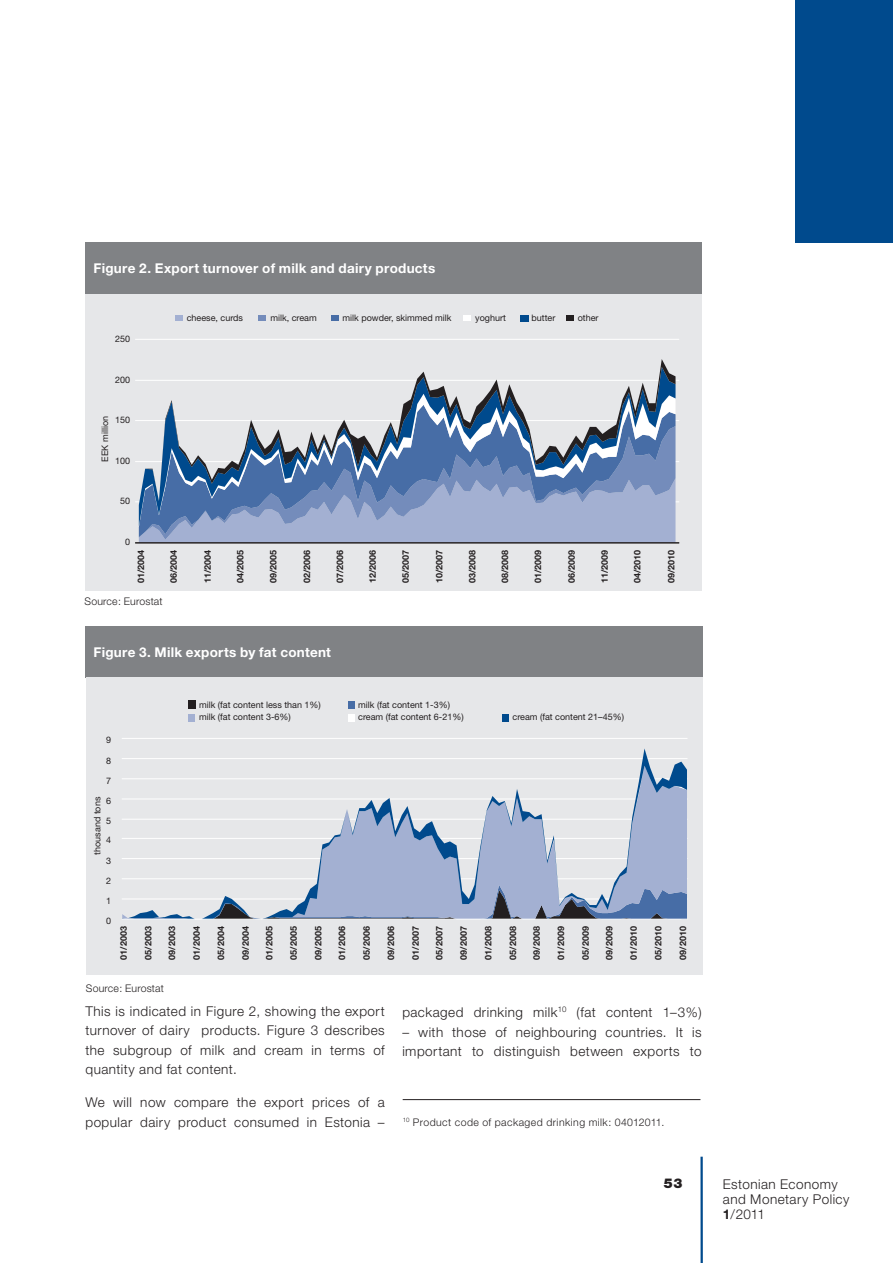
<style>
.page{position:relative;width:893px;height:1263px;background:#fff}
.page>*{position:absolute;margin:0;border:0;box-sizing:border-box;transform-origin:0 0}
.t1{font:300 13.5px/19.2px "Helvetica Neue";letter-spacing:.035em;color:#231f20}
.t2{font:700 13.5px "Helvetica Neue";letter-spacing:.02em;color:#fff}
.t3{font:900 13.5px "Helvetica Neue";color:#231f20}
.t4{font:300 10.5px "Helvetica Neue";letter-spacing:.03em;color:#231f20}
.t5{font:700 9px "Helvetica Neue";color:#231f20}
.t6{font:9px "Helvetica Neue";color:#231f20}
.s1{font-weight:700}
</style>
<div class="page">
<div style="left:795px;top:0;width:98px;height:242px;background:#004a8d"></div>
<hr style="left:700px;top:1157px;width:3px;height:106px;background:#004a8d">
<div style="left:85px;top:626px;width:617px;height:51px;background:#808285"></div>
<div style="left:86px;top:677px;width:616px;height:298px;background:#e6e7e9"></div>
<hr style="left:122px;top:738px;width:565px;height:1px;background:#fff">
<svg style="left:122px;top:748px;width:565px;height:171px"></svg>
<hr style="left:122px;top:919px;width:565px;height:1px;background:#fff">
<div style="left:189px;top:701px;width:7px;height:8px;background:#231f20"></div>
<div style="left:348px;top:701px;width:6px;height:7px;background:#476da6"></div>
<div style="left:189px;top:714px;width:6px;height:7px;background:#a3b0d2"></div>
<div style="left:348px;top:714px;width:6px;height:7px;background:#fff"></div>
<div style="left:502px;top:714px;width:7px;height:7px;background:#004a8d"></div>
<div style="left:85px;top:294px;width:617px;height:297px;background:#e6e7e9"></div>
<hr style="left:136px;top:501px;width:543px;height:1px;background:#fff">
<hr style="left:136px;top:461px;width:543px;height:1px;background:#fff">
<hr style="left:136px;top:420px;width:543px;height:1px;background:#fff">
<hr style="left:136px;top:380px;width:543px;height:1px;background:#fff">
<hr style="left:136px;top:339px;width:543px;height:1px;background:#fff">
<svg style="left:139px;top:540px;width:536px;height:2px"></svg>
<hr style="left:139px;top:537px;width:536px;height:3px;background:#a3b0d2">
<div style="left:139px;top:527px;width:536px;height:10px;background:#a3b0d2"></div>
<svg style="left:139px;top:505px;width:536px;height:21px;background:#90a2c9"></svg>
<svg style="left:139px;top:359px;width:536px;height:146px"></svg>
<svg style="left:175px;top:315px;width:7px;height:5px"></svg>
<svg style="left:259px;top:315px;width:7px;height:5px"></svg>
<svg style="left:331px;top:315px;width:7px;height:5px"></svg>
<svg style="left:464px;top:315px;width:7px;height:5px"></svg>
<div style="left:520px;top:315px;width:8px;height:6px;background:#004a8d"></div>
<svg style="left:566px;top:315px;width:7px;height:5px"></svg>
<hr style="left:136px;top:542px;width:543px;height:1px;background:#231f20">
<div style="left:85px;top:242px;width:617px;height:52px;background:#808285"></div>
<hr style="left:403px;top:1099px;width:297px;height:1px;background:#231f20">
<p class="t2" style="left:94px;top:260px;width:343px">Figure 2. Export turnover of milk and dairy products</p>
<p class="t6" style="left:115px;top:333px;width:17px">250</p>
<p class="t6" style="left:115px;top:374px;width:17px">200</p>
<p class="t6" style="left:115px;top:414px;width:17px">150</p>
<p class="t6" style="left:100px;top:462px;width:47px;rotate:-90deg">EEK million</p>
<p class="t6" style="left:115px;top:455px;width:17px">100</p>
<p class="t6" style="left:120px;top:496px;width:12px">50</p>
<p class="t6" style="left:125px;top:537px;width:7px">0</p>
<p class="t6" style="left:187px;top:313px;width:58px">cheese, curds</p>
<p class="t6" style="left:270px;top:313px;width:48px">milk, cream</p>
<p class="t6" style="left:343px;top:313px;width:111px">milk powder, skimmed milk</p>
<p class="t6" style="left:475px;top:313px;width:32px">yoghurt</p>
<p class="t6" style="left:532px;top:313px;width:25px">butter</p>
<p class="t6" style="left:578px;top:313px;width:22px">other</p>
<p class="t5" style="left:135px;top:583px;width:35px;rotate:-90deg">01/2004</p>
<p class="t5" style="left:168px;top:583px;width:35px;rotate:-90deg">06/2004</p>
<p class="t5" style="left:202px;top:583px;width:35px;rotate:-90deg">11/2004</p>
<p class="t5" style="left:235px;top:583px;width:35px;rotate:-90deg">04/2005</p>
<p class="t5" style="left:268px;top:583px;width:35px;rotate:-90deg">09/2005</p>
<p class="t5" style="left:302px;top:583px;width:35px;rotate:-90deg">02/2006</p>
<p class="t5" style="left:334px;top:583px;width:35px;rotate:-90deg">07/2006</p>
<p class="t5" style="left:367px;top:583px;width:35px;rotate:-90deg">12/2006</p>
<p class="t5" style="left:400px;top:583px;width:35px;rotate:-90deg">05/2007</p>
<p class="t5" style="left:434px;top:583px;width:35px;rotate:-90deg">10/2007</p>
<p class="t5" style="left:467px;top:583px;width:35px;rotate:-90deg">03/2008</p>
<p class="t5" style="left:499px;top:583px;width:35px;rotate:-90deg">08/2008</p>
<p class="t5" style="left:532px;top:583px;width:35px;rotate:-90deg">01/2009</p>
<p class="t5" style="left:566px;top:583px;width:35px;rotate:-90deg">06/2009</p>
<p class="t5" style="left:599px;top:583px;width:35px;rotate:-90deg">11/2009</p>
<p class="t5" style="left:632px;top:583px;width:35px;rotate:-90deg">04/2010</p>
<p class="t5" style="left:666px;top:583px;width:35px;rotate:-90deg">09/2010</p>
<p class="t4" style="left:85px;top:595px;width:80px">Source: Eurostat</p>
<p class="t2" style="left:94px;top:644px;width:239px">Figure 3. Milk exports by fat content</p>
<p class="t6" style="left:106px;top:735px;width:7px">9</p>
<p class="t6" style="left:106px;top:755px;width:7px">8</p>
<p class="t6" style="left:106px;top:775px;width:7px">7</p>
<p class="t6" style="left:92px;top:854px;width:59px;rotate:-90deg">thousand tons</p>
<p class="t6" style="left:106px;top:795px;width:7px">6</p>
<p class="t6" style="left:106px;top:816px;width:7px">5</p>
<p class="t6" style="left:106px;top:835px;width:7px">4</p>
<p class="t6" style="left:106px;top:855px;width:7px">3</p>
<p class="t6" style="left:106px;top:875px;width:7px">2</p>
<p class="t6" style="left:106px;top:895px;width:7px">1</p>
<p class="t6" style="left:106px;top:916px;width:7px">0</p>
<p class="t6" style="left:199px;top:699px;width:123px">milk (fat content less than 1%)</p>
<p class="t6" style="left:358px;top:699px;width:93px">milk (fat content 1-3%)</p>
<p class="t6" style="left:199px;top:712px;width:93px">milk (fat content 3-6%)</p>
<p class="t6" style="left:358px;top:712px;width:107px">cream (fat content 6-21%)</p>
<p class="t6" style="left:513px;top:712px;width:113px">cream (fat content 21–45%)</p>
<p class="t5" style="left:118px;top:960px;width:35px;rotate:-90deg">01/2003</p>
<p class="t5" style="left:143px;top:960px;width:35px;rotate:-90deg">05/2003</p>
<p class="t5" style="left:166px;top:960px;width:35px;rotate:-90deg">09/2003</p>
<p class="t5" style="left:191px;top:960px;width:35px;rotate:-90deg">01/2004</p>
<p class="t5" style="left:215px;top:960px;width:35px;rotate:-90deg">05/2004</p>
<p class="t5" style="left:240px;top:960px;width:35px;rotate:-90deg">09/2004</p>
<p class="t5" style="left:264px;top:960px;width:35px;rotate:-90deg">01/2005</p>
<p class="t5" style="left:288px;top:960px;width:35px;rotate:-90deg">05/2005</p>
<p class="t5" style="left:313px;top:960px;width:35px;rotate:-90deg">09/2005</p>
<p class="t5" style="left:336px;top:960px;width:35px;rotate:-90deg">01/2006</p>
<p class="t5" style="left:361px;top:960px;width:35px;rotate:-90deg">05/2006</p>
<p class="t5" style="left:385px;top:960px;width:35px;rotate:-90deg">09/2006</p>
<p class="t5" style="left:410px;top:960px;width:35px;rotate:-90deg">01/2007</p>
<p class="t5" style="left:434px;top:960px;width:35px;rotate:-90deg">05/2007</p>
<p class="t5" style="left:458px;top:960px;width:35px;rotate:-90deg">09/2007</p>
<p class="t5" style="left:483px;top:960px;width:35px;rotate:-90deg">01/2008</p>
<p class="t5" style="left:507px;top:960px;width:35px;rotate:-90deg">05/2008</p>
<p class="t5" style="left:531px;top:960px;width:35px;rotate:-90deg">09/2008</p>
<p class="t5" style="left:555px;top:960px;width:35px;rotate:-90deg">01/2009</p>
<p class="t5" style="left:580px;top:960px;width:35px;rotate:-90deg">05/2009</p>
<p class="t5" style="left:604px;top:960px;width:35px;rotate:-90deg">09/2009</p>
<p class="t5" style="left:628px;top:960px;width:35px;rotate:-90deg">01/2010</p>
<p class="t5" style="left:653px;top:960px;width:35px;rotate:-90deg">05/2010</p>
<p class="t5" style="left:677px;top:960px;width:35px;rotate:-90deg">09/2010</p>
<p class="t4" style="left:86px;top:981px;width:80px">Source: Eurostat</p>
<p class="t1" style="left:85px;top:1001px;width:301px;text-align:justify">This is indicated in Figure 2, showing the export turnover of dairy products. Figure 3 describes the subgroup of milk and cream in terms of quantity and fat content.</p>
<p class="t1" style="left:85px;top:1092px;width:301px;line-height:19.8px">We will now compare the export prices of a popular dairy product consumed in Estonia –</p>
<p class="t1" style="left:402px;top:1002px;width:301px">packaged drinking milk<sup>10</sup> (fat content 1–3%)</p>
<p class="t1" style="left:402px;top:1022px;width:301px;line-height:19.8px">– with those of neighbouring countries. It is important to distinguish between exports to</p>
<p class="t4" style="left:403px;top:1116px;width:263px"><sup>10</sup> Product code of packaged drinking milk: 04012011.</p>
<p class="t3" style="left:664px;top:1175px;width:20px">53</p>
<p class="t1" style="left:723px;top:1176px;width:128px;line-height:15px">Estonian Economy and Monetary Policy<br><span class="s1">1</span>/2011</p>
</div>
